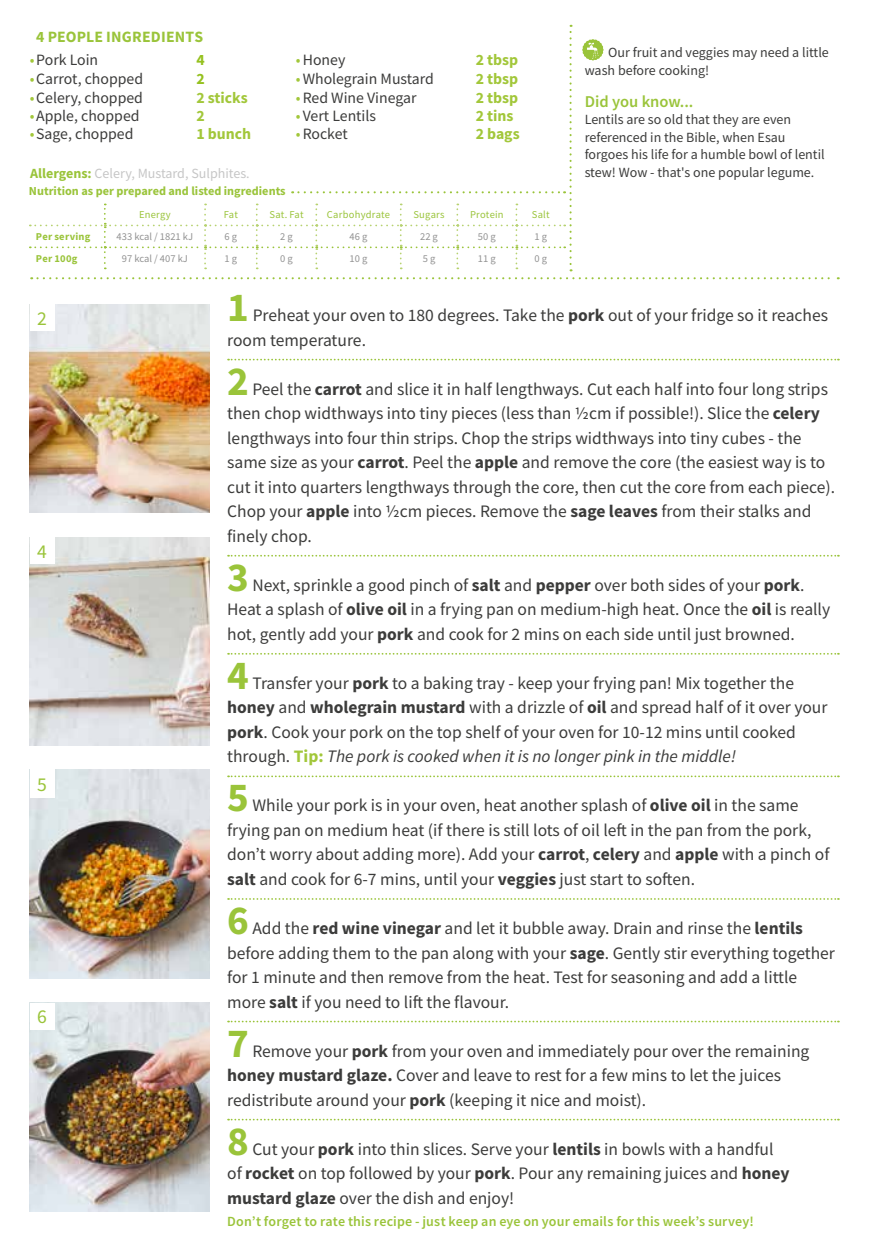
<style>
.page{position:relative;width:869px;height:1241px;background:#fff}
.page>*{position:absolute;margin:0;border:0;box-sizing:border-box;transform-origin:0 0}
.t1{font:700 41.12px "Source Sans Pro";color:#9ac43a}
.t2{font:19.6px "Source Sans Pro";color:#9ac43a}
.t3{font:17.5px/24.5px "Source Sans Pro";color:#3c3c3b}
.t4{font:600 16.45px "Source Sans Pro";color:#9ac43a}
.t5{font:15.75px "Source Sans Pro";color:#3c3c3b}
.t6{font:700 15.75px "Source Sans Pro";color:#a2c73a}
.t7{font:700 15.75px "Source Sans Pro";letter-spacing:.01em;color:#9ac43a}
.t8{font:700 15.75px "Source Sans Pro";color:#95c11f}
.t9{font:14px/17.5px "Source Sans Pro";color:#3c3c3b}
.t10{font:600 14px "Source Sans Pro";letter-spacing:.015em;color:#9ac43a}
.t11{font:14px "Source Sans Pro";color:#c6c6c6}
.t12{font:700 12.25px "Source Sans Pro";color:#9ac43a}
.t13{font:10.5px "Source Sans Pro";color:#929292}
.t14{font:10.5px "Source Sans Pro";letter-spacing:.02em;color:#9ac43a}
.t15{font:700 10.5px "Source Sans Pro";letter-spacing:.025em;color:#9ac43a}
.s1{color:#a2c73a}
.s2{font-weight:700;color:#9ac43a}
.s3{font-weight:700}
.s4{font-weight:700;color:#a2c73a}
.s5{font-style:italic}
</style>
<div class="page">
<img style="left:30px;top:304px;width:180px;height:208px">
<svg style="left:228px;top:358px;width:610px;height:2px"></svg>
<svg style="left:228px;top:554px;width:610px;height:2px"></svg>
<svg style="left:228px;top:652px;width:610px;height:2px"></svg>
<svg style="left:228px;top:775px;width:610px;height:2px"></svg>
<svg style="left:228px;top:898px;width:610px;height:1px"></svg>
<svg style="left:228px;top:1020px;width:610px;height:2px"></svg>
<svg style="left:228px;top:1118px;width:610px;height:2px"></svg>
<img style="left:30px;top:1002px;width:180px;height:208px">
<img style="left:30px;top:769px;width:180px;height:209px">
<img style="left:30px;top:537px;width:180px;height:208px">
<div style="left:30px;top:304px;width:25px;height:26px;background:#fff"></div>
<div style="left:30px;top:537px;width:25px;height:26px;background:#fff"></div>
<div style="left:30px;top:769px;width:25px;height:29px;background:#fff"></div>
<div style="left:30px;top:1002px;width:25px;height:27px;background:#fff"></div>
<svg style="left:31px;top:277px;width:807px;height:2px"></svg>
<svg style="left:582px;top:39px;width:21px;height:22px"></svg>
<svg style="left:30px;top:25px;width:541px;height:246px"></svg>
<p class="t7" style="left:36px;top:26px;width:168px">4 PEOPLE INGREDIENTS</p>
<p class="t5" style="left:30px;top:50px;width:70px"><span class="s1">•</span>Pork Loin</p>
<p class="t8" style="left:196px;top:50px;width:10px">4</p>
<p class="t5" style="left:296px;top:50px;width:51px"><span class="s1">•</span>Honey</p>
<p class="t6" style="left:475px;top:50px;width:44px">2 tbsp</p>
<p class="t5" style="left:30px;top:69px;width:115px"><span class="s1">•</span>Carrot, chopped</p>
<p class="t8" style="left:196px;top:68px;width:10px">2</p>
<p class="t5" style="left:296px;top:69px;width:139px"><span class="s1">•</span>Wholegrain Mustard</p>
<p class="t6" style="left:475px;top:68px;width:44px">2 tbsp</p>
<p class="t5" style="left:30px;top:87px;width:115px"><span class="s1">•</span>Celery, chopped</p>
<p class="t6" style="left:196px;top:87px;width:53px">2 sticks</p>
<p class="t5" style="left:295px;top:87px;width:122px"><span class="s1">•</span>Red Wine Vinegar</p>
<p class="t6" style="left:475px;top:87px;width:44px">2 tbsp</p>
<p class="t5" style="left:30px;top:106px;width:111px"><span class="s1">•</span>Apple, chopped</p>
<p class="t6" style="left:196px;top:105px;width:10px">2</p>
<p class="t5" style="left:295px;top:106px;width:82px"><span class="s1">•</span> Vert Lentils</p>
<p class="t6" style="left:475px;top:105px;width:39px">2 tins</p>
<p class="t5" style="left:30px;top:124px;width:105px"><span class="s1">•</span>Sage, chopped</p>
<p class="t6" style="left:196px;top:123px;width:56px">1 bunch</p>
<p class="t5" style="left:295px;top:124px;width:53px"><span class="s1">•</span>Rocket</p>
<p class="t6" style="left:475px;top:123px;width:46px">2 bags</p>
<p class="t11" style="left:30px;top:164px;width:221px"><span class="s2">Allergens:</span> Celery, Mustard, Sulphites.</p>
<p class="t14" style="left:139px;top:208px;width:33px">Energy</p>
<p class="t14" style="left:224px;top:208px;width:16px">Fat</p>
<p class="t14" style="left:269px;top:208px;width:36px">Sat. Fat</p>
<p class="t14" style="left:327px;top:208px;width:65px">Carbohydrate</p>
<p class="t14" style="left:413px;top:208px;width:33px">Sugars</p>
<p class="t14" style="left:470px;top:208px;width:35px">Protein</p>
<p class="t14" style="left:531px;top:208px;width:19px">Salt</p>
<p class="t15" style="left:36px;top:230px;width:56px">Per serving</p>
<p class="t13" style="left:117px;top:230px;width:78px">433 kcal / 1821 kJ</p>
<p class="t13" style="left:224px;top:230px;width:14px">6 g</p>
<p class="t13" style="left:280px;top:230px;width:14px">2 g</p>
<p class="t13" style="left:349px;top:230px;width:19px">46 g</p>
<p class="t13" style="left:420px;top:230px;width:19px">22 g</p>
<p class="t13" style="left:477px;top:230px;width:19px">50 g</p>
<p class="t13" style="left:534px;top:230px;width:14px">1 g</p>
<p class="t15" style="left:36px;top:251px;width:43px">Per 100g</p>
<p class="t13" style="left:122px;top:252px;width:68px">97 kcal / 407 kJ</p>
<p class="t13" style="left:224px;top:252px;width:14px">1 g</p>
<p class="t13" style="left:280px;top:252px;width:14px">0 g</p>
<p class="t13" style="left:349px;top:252px;width:19px">10 g</p>
<p class="t13" style="left:422px;top:252px;width:14px">5 g</p>
<p class="t13" style="left:477px;top:252px;width:19px">11 g</p>
<p class="t13" style="left:534px;top:252px;width:14px">0 g</p>
<p class="t12" style="left:29px;top:183px;width:258px">Nutrition as per prepared and listed ingredients</p>
<p class="t9" style="left:584px;top:44px;width:245px;text-indent:23px">Our fruit and veggies may need a little wash before cooking!</p>
<p class="t4" style="left:584px;top:90px;width:110px">Did you know...</p>
<p class="t9" style="left:584px;top:110px;width:241px">Lentils are so old that they are even referenced in the Bible, when Esau forgoes his life for a humble bowl of lentil stew! Wow - that's one popular legume.</p>
<p class="t2" style="left:37px;top:305px;width:11px">2</p>
<p class="t2" style="left:37px;top:538px;width:11px">4</p>
<p class="t2" style="left:37px;top:772px;width:11px">5</p>
<p class="t2" style="left:37px;top:1004px;width:11px">6</p>
<h1 class="t1" style="left:227px;top:279px;width:23px">1</h1>
<p class="t3" style="left:227px;top:303px;width:602px;text-indent:25px">Preheat your oven to 180 degrees. Take the <span class="s3">pork</span> out of your fridge so it reaches room temperature.</p>
<h1 class="t1" style="left:227px;top:353px;width:23px">2</h1>
<p class="t3" style="left:227px;top:376px;width:609px;text-indent:25px">Peel the <span class="s3">carrot</span> and slice it in half lengthways. Cut each half into four long strips then chop widthways into tiny pieces (less than ½cm if possible!). Slice the <span class="s3">celery </span>lengthways into four thin strips. Chop the strips widthways into tiny cubes - the same size as your <span class="s3">carrot</span>. Peel the <span class="s3">apple</span> and remove the core (the easiest way is to cut it into quarters lengthways through the core, then cut the core from each piece).<br>Chop your <span class="s3">apple</span> into ½cm pieces. Remove the <span class="s3">sage leaves</span> from their stalks and finely chop.</p>
<h1 class="t1" style="left:227px;top:549px;width:23px">3</h1>
<p class="t3" style="left:227px;top:572px;width:604px;text-indent:25px">Next, sprinkle a good pinch of <span class="s3">salt</span> and <span class="s3">pepper</span> over both sides of your <span class="s3">pork</span>.<br>Heat a splash of <span class="s3">olive oil</span> in a frying pan on medium-high heat. Once the <span class="s3">oil</span> is really hot, gently add your <span class="s3">pork</span> and cook for 2 mins on each side until just browned.</p>
<h1 class="t1" style="left:227px;top:647px;width:23px">4</h1>
<p class="t3" style="left:227px;top:670px;width:601px;text-indent:25px">Transfer your <span class="s3">pork</span> to a baking tray - keep your frying pan! Mix together the <span class="s3">honey</span> and <span class="s3">wholegrain mustard</span> with a drizzle of <span class="s3">oil</span> and spread half of it over your <span class="s3">pork</span>. Cook your pork on the top shelf of your oven for 10-12 mins until cooked through. <span class="s4">Tip:</span> <span class="s5">The pork is cooked when it is no longer pink in the middle!</span></p>
<h1 class="t1" style="left:227px;top:769px;width:23px">5</h1>
<p class="t3" style="left:227px;top:793px;width:603px;text-indent:25px">While your pork is in your oven, heat another splash of <span class="s3">olive oil</span> in the same frying pan on medium heat (if there is still lots of oil left in the pan from the pork, don’t worry about adding more). Add your <span class="s3">carrot</span>, <span class="s3">celery</span> and <span class="s3">apple</span> with a pinch of <span class="s3">salt</span> and cook for 6-7 mins, until your <span class="s3">veggies</span> just start to soften.</p>
<h1 class="t1" style="left:227px;top:892px;width:23px">6</h1>
<p class="t3" style="left:227px;top:915px;width:609px;text-indent:25px">Add the <span class="s3">red wine vinegar</span> and let it bubble away. Drain and rinse the <span class="s3">lentils </span>before adding them to the pan along with your <span class="s3">sage</span>. Gently stir everything together for 1 minute and then remove from the heat. Test for seasoning and add a little more <span class="s3">salt</span> if you need to lift the flavour.</p>
<h1 class="t1" style="left:227px;top:1014px;width:23px">7</h1>
<p class="t3" style="left:227px;top:1038px;width:583px;text-indent:25px">Remove your <span class="s3">pork</span> from your oven and immediately pour over the remaining <span class="s3">honey mustard glaze.</span> Cover and leave to rest for a few mins to let the juices redistribute around your <span class="s3">pork</span> (keeping it nice and moist).</p>
<h1 class="t1" style="left:227px;top:1112px;width:23px">8</h1>
<p class="t3" style="left:227px;top:1136px;width:563px;text-indent:25px">Cut your <span class="s3">pork</span> into thin slices. Serve your <span class="s3">lentils</span> in bowls with a handful of <span class="s3">rocket</span> on top followed by your <span class="s3">pork</span>. Pour any remaining juices and <span class="s3">honey mustard glaze</span> over the dish and enjoy!</p>
<p class="t10" style="left:227px;top:1212px;width:528px">Don’t forget to rate this recipe - just keep an eye on your emails for this week’s survey!</p>
</div>
